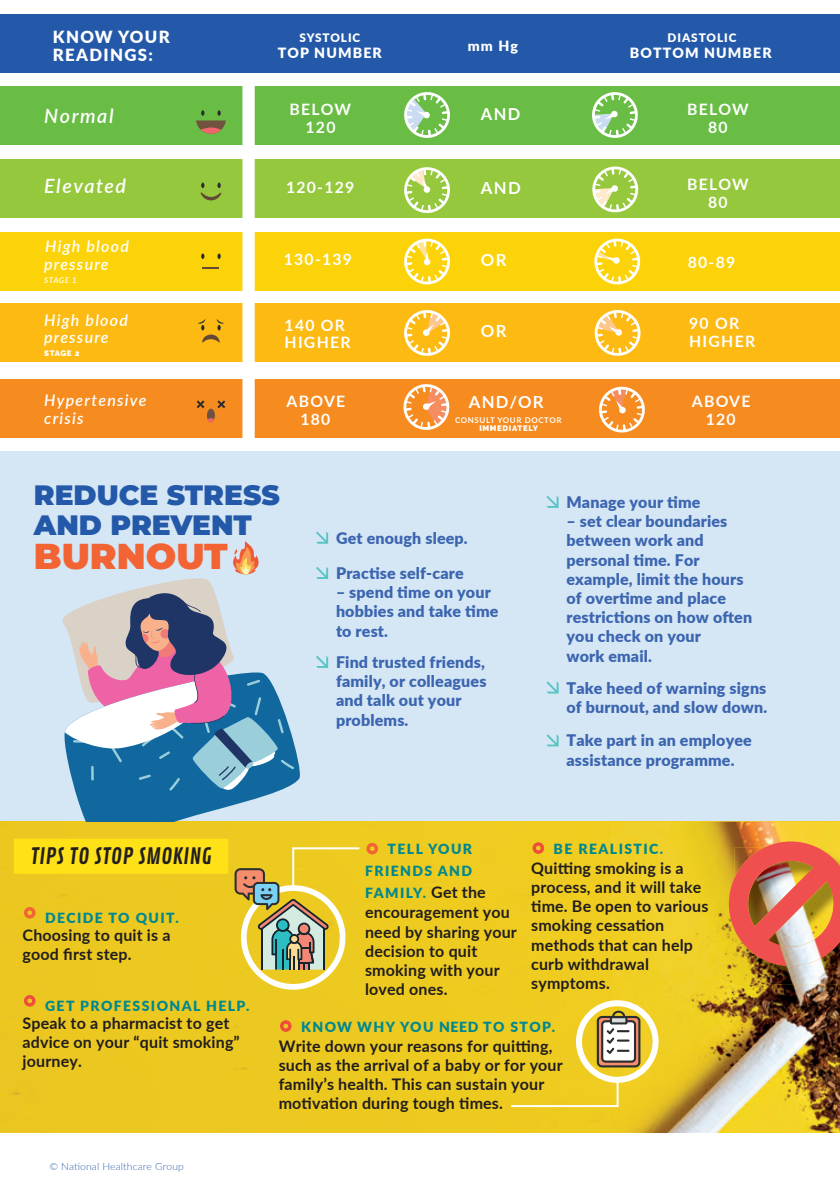
<style>
.page{position:relative;width:840px;height:1191px;background:#fff}
.page>*{position:absolute;margin:0;border:0;box-sizing:border-box;transform-origin:0 0}
.t1{font:900 36px "Montserrat";color:#f26433}
.t2{font:900 28px/30px "Montserrat";color:#2359a8}
.t3{font:22px "Contrail One";letter-spacing:.01em;color:#231f20}
.t4{font:italic 600 19.6px "Lato";letter-spacing:.08em;color:#fff}
.t5{font:900 16.8px/18.6px "Lato";letter-spacing:.08em;color:#fff}
.t6{font:700 16.8px "Lato";letter-spacing:.08em;color:#fff}
.t7{font:700 16.4px "Lato";color:#fff}
.t8{font:700 16px/19.2px "Lato";letter-spacing:.01em;color:#211d1e}
.t9{font:900 16px/19.2px "Lato";letter-spacing:.01em;color:#3b65b0}
.t10{font:italic 600 16px/17.6px "Lato";letter-spacing:.08em;color:#fff}
.t11{font:700 15.8px/17.6px "Lato";letter-spacing:.08em;color:#fff;text-align:center}
.t12{font:900 14.2px "Lato";letter-spacing:.08em;color:#fff}
.t13{font:900 14px/22px "Lato";letter-spacing:.1em;color:#008890}
.t14{font:900 11.8px "Lato";letter-spacing:.08em;color:#fff}
.t15{font:300 10px "Lato";letter-spacing:.01em;color:#3865b0}
.t16{font:900 8px "Raleway";letter-spacing:.08em;color:#fff}
.t17{font:700 8px "Lato";letter-spacing:.08em;color:#fff}
.t18{font:italic 600 8px "Lato";letter-spacing:.065em;color:#fff}
.s1{font-weight:700;font-size:16px;color:#211d1e}
</style>
<div class="page">
<div style="left:0;top:451px;width:839px;height:370px;background:#d5e6f4"></div>
<svg style="left:316px;top:531px;width:12px;height:13px"></svg>
<svg style="left:316px;top:567px;width:12px;height:12px"></svg>
<svg style="left:316px;top:656px;width:12px;height:12px"></svg>
<svg style="left:546px;top:496px;width:12px;height:12px"></svg>
<svg style="left:546px;top:681px;width:12px;height:12px"></svg>
<svg style="left:546px;top:734px;width:12px;height:12px"></svg>
<div style="left:0;top:821px;width:609px;height:312px;background:#ecc920"></div>
<img style="left:609px;top:821px;width:230px;height:312px">
<img style="left:651px;top:984px;width:188px;height:149px">
<img style="left:741px;top:966px;width:98px;height:18px">
<img style="left:728px;top:841px;width:111px;height:125px">
<svg style="left:532px;top:842px;width:12px;height:12px"></svg>
<svg style="left:280px;top:1020px;width:11px;height:11px"></svg>
<div style="left:575px;top:1000px;width:83px;height:82px;border:6px solid #fff;border-radius:50%"></div>
<svg style="left:509px;top:1079px;width:110px;height:29px;background:#f0d035"></svg>
<svg style="left:596px;top:1010px;width:44px;height:57px"></svg>
<svg style="left:24px;top:907px;width:12px;height:11px"></svg>
<svg style="left:24px;top:995px;width:12px;height:11px"></svg>
<div style="left:14px;top:838px;width:214px;height:35px;background:#ffe117"></div>
<div style="left:241px;top:885px;width:104px;height:104px;border:6px solid #fff;border-radius:50%"></div>
<svg style="left:234px;top:843px;width:144px;height:126px;background:#d1bc4d"></svg>
<svg style="left:62px;top:541px;width:238px;height:280px"></svg>
<div style="left:0;top:86px;width:839px;height:59px;background:#69bd45"></div>
<div style="left:0;top:159px;width:839px;height:59px;background:#95c83c"></div>
<div style="left:0;top:232px;width:839px;height:59px;background:#fcd308"></div>
<div style="left:0;top:303px;width:839px;height:59px;background:#fcba13"></div>
<div style="left:0;top:378px;width:839px;height:59px;background:#f68b1f"></div>
<div style="left:0;top:14px;width:839px;height:59px;background:#2359a8"></div>
<div style="left:242px;top:80px;width:12px;height:362px;background:#fff"></div>
<svg style="left:404px;top:92px;width:46px;height:46px"></svg>
<svg style="left:592px;top:92px;width:46px;height:46px"></svg>
<svg style="left:404px;top:167px;width:46px;height:46px"></svg>
<svg style="left:592px;top:166px;width:46px;height:47px"></svg>
<svg style="left:404px;top:238px;width:46px;height:47px"></svg>
<svg style="left:594px;top:238px;width:46px;height:47px"></svg>
<svg style="left:404px;top:310px;width:46px;height:46px"></svg>
<svg style="left:594px;top:310px;width:46px;height:46px"></svg>
<svg style="left:403px;top:384px;width:46px;height:46px"></svg>
<svg style="left:599px;top:386px;width:46px;height:47px"></svg>
<svg style="left:196px;top:110px;width:30px;height:24px"></svg>
<svg style="left:198px;top:319px;width:26px;height:24px"></svg>
<svg style="left:196px;top:400px;width:8px;height:8px"></svg>
<svg style="left:217px;top:400px;width:8px;height:8px"></svg>
<div style="left:207px;top:409px;width:8px;height:13px;background:#70523f;border-radius:50%"></div>
<svg style="left:207px;top:417px;width:7px;height:5px"></svg>
<svg style="left:203px;top:267px;width:16px;height:2px"></svg>
<svg style="left:201px;top:253px;width:3px;height:6px"></svg>
<svg style="left:217px;top:253px;width:4px;height:6px"></svg>
<svg style="left:200px;top:183px;width:21px;height:17px"></svg>
<p class="t5" style="left:53px;top:26px;width:118px">KNOW YOUR<br>READINGS:</p>
<p class="t14" style="left:299px;top:29px;width:62px">SYSTOLIC</p>
<p class="t12" style="left:278px;top:42px;width:105px">TOP NUMBER</p>
<p class="t12" style="left:467px;top:35px;width:52px">mm Hg</p>
<p class="t14" style="left:667px;top:29px;width:70px">DIASTOLIC</p>
<p class="t12" style="left:629px;top:42px;width:143px">BOTTOM NUMBER</p>
<p class="t4" style="left:44px;top:102px;width:71px">Normal</p>
<p class="t7" style="left:480px;top:102px;width:41px">AND</p>
<p class="t11" style="left:686px;top:100px;width:63px">BELOW<br>80</p>
<p class="t11" style="left:289px;top:100px;width:63px">BELOW<br>120</p>
<p class="t4" style="left:44px;top:171px;width:83px">Elevated</p>
<p class="t11" style="left:286px;top:177px;width:70px">120-129</p>
<p class="t6" style="left:480px;top:175px;width:41px">AND</p>
<p class="t11" style="left:686px;top:175px;width:63px">BELOW<br>80</p>
<p class="t10" style="left:44px;top:237px;width:86px">High blood pressure</p>
<p class="t18" style="left:44px;top:274px;width:34px">STAGE 1</p>
<p class="t10" style="left:44px;top:310px;width:85px">High blood pressure</p>
<p class="t16" style="left:44px;top:349px;width:37px">STAGE 2</p>
<p class="t10" style="left:44px;top:391px;width:104px">Hypertensive crisis</p>
<p class="t11" style="left:283px;top:250px;width:70px">130-139</p>
<p class="t6" style="left:480px;top:247px;width:27px">OR</p>
<p class="t11" style="left:687px;top:252px;width:49px">80-89</p>
<p class="t11" style="left:284px;top:315px;width:67px;text-align:left">140 OR<br>HIGHER</p>
<p class="t6" style="left:480px;top:319px;width:27px">OR</p>
<p class="t11" style="left:688px;top:314px;width:67px;text-align:left">90 OR<br>HIGHER</p>
<p class="t11" style="left:286px;top:392px;width:60px">ABOVE<br>180</p>
<p class="t6" style="left:468px;top:390px;width:76px">AND/OR</p>
<p class="t11" style="left:691px;top:392px;width:60px">ABOVE<br>120</p>
<p class="t17" style="left:455px;top:414px;width:108px">CONSULT YOUR DOCTOR</p>
<p class="t16" style="left:479px;top:424px;width:60px">IMMEDIATELY</p>
<h2 class="t2" style="left:34px;top:478px;width:247px">REDUCE STRESS<br>AND PREVENT</h2>
<h1 class="t1" style="left:34px;top:529px;width:195px">BURNOUT</h1>
<p class="t9" style="left:336px;top:527px;width:133px">Get enough sleep.</p>
<p class="t9" style="left:336px;top:563px;width:129px">Practise self-care</p>
<p class="t9" style="left:336px;top:582px;width:164px">– spend time on your hobbies and take time to rest.</p>
<p class="t9" style="left:336px;top:652px;width:152px">Find trusted friends, family, or colleagues and talk out your problems.</p>
<p class="t9" style="left:566px;top:492px;width:135px">Manage your time</p>
<p class="t9" style="left:566px;top:511px;width:187px">– set clear boundaries between work and personal time. For example, limit the hours of overtime and place restrictions on how often you check on your<br>work email.</p>
<p class="t9" style="left:566px;top:677px;width:202px">Take heed of warning signs of burnout, and slow down.</p>
<p class="t9" style="left:566px;top:730px;width:187px">Take part in an employee assistance programme.</p>
<h3 class="t3" style="left:30px;top:843px;width:183px">TIPS TO STOP SMOKING</h3>
<p class="t13" style="left:45px;top:906px;width:135px">DECIDE TO QUIT.</p>
<p class="t8" style="left:23px;top:924px;width:149px">Choosing to quit is a good first step.</p>
<p class="t13" style="left:45px;top:994px;width:206px">GET PROFESSIONAL HELP.</p>
<p class="t8" style="left:23px;top:1012px;width:218px">Speak to a pharmacist to get advice on your “quit smoking” journey.</p>
<p class="t15" style="left:49px;top:1159px;width:136px">© National Healthcare Group</p>
<p class="t13" style="left:553px;top:837px;width:111px">BE REALISTIC.</p>
<p class="t8" style="left:531px;top:857px;width:178px">Quitting smoking is a process, and it will take time. Be open to various smoking cessation methods that can help curb withdrawal symptoms.</p>
<p class="t13" style="left:301px;top:1015px;width:255px">KNOW WHY YOU NEED TO STOP.</p>
<p class="t8" style="left:278px;top:1035px;width:285px">Write down your reasons for quitting, such as the arrival of a baby or for your family’s health. This can sustain your motivation during tough times.</p>
<p class="t13" style="left:365px;top:837px;width:122px;text-indent:22px">TELL YOUR<br>FRIENDS AND<br>FAMILY. <span class="s1">Get the</span></p>
<p class="t8" style="left:365px;top:902px;width:153px">encouragement you need by sharing your decision to quit smoking with your loved ones.</p>
</div>
